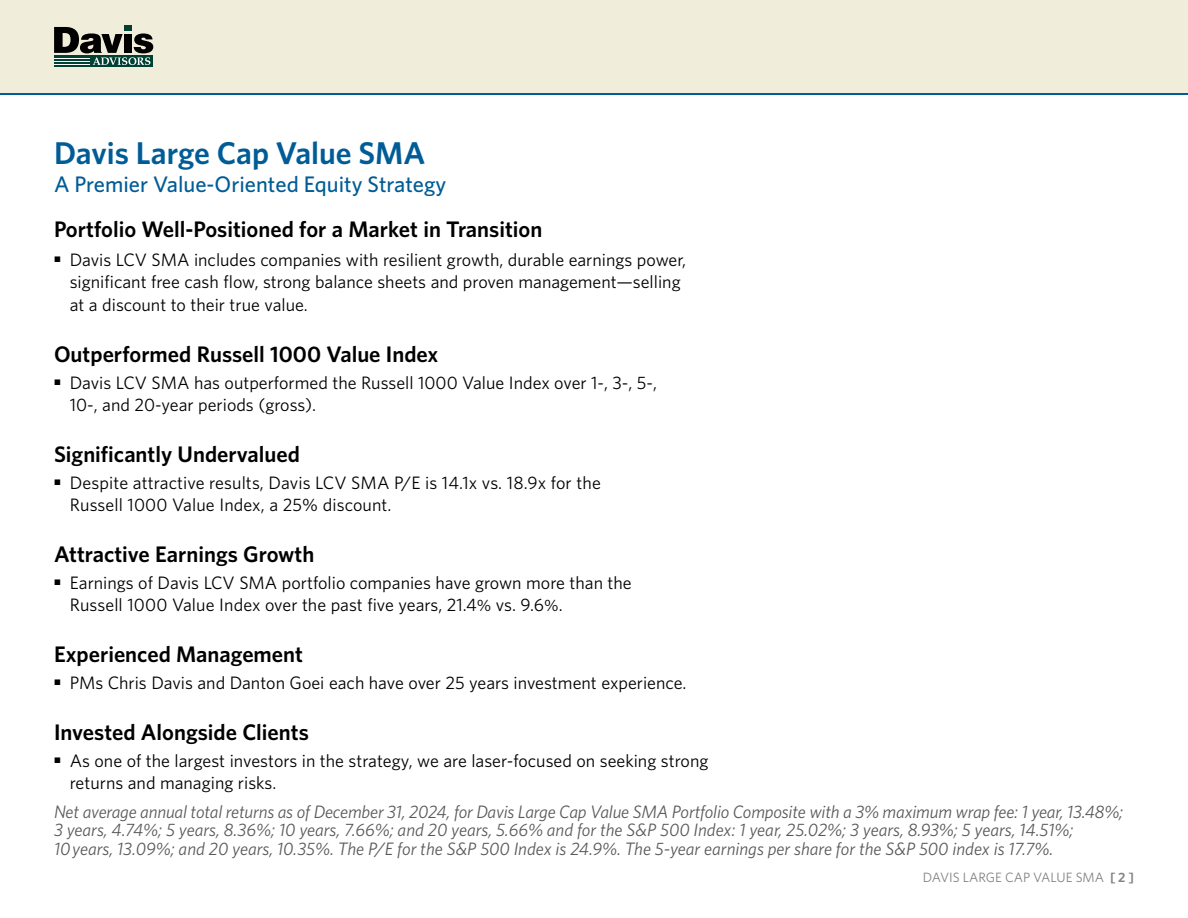
<style>
.page{position:relative;width:1188px;height:918px;background:#fff}
.page>*{position:absolute;margin:0;border:0;box-sizing:border-box;transform-origin:0 0}
.t1{font:600 31.5px "Whitney";color:#005c97}
.Body_first{font:600 22.5px "Whitney";color:#000}
.t2{font:500 22.5px "Whitney";color:#005c97}
.Body_first-2{font:18px/22.5px "Whitney";color:#000}
.Footnote_first{font:italic 18px/18.8px "Whitney";letter-spacing:-.01em;color:#58595b}
.t3{font:13.5px "Whitney";color:#808285}
.s1{font-size:16.5px}
.s2{font-weight:600}
</style>
<div class="page">
<div style="left:0;top:0;width:1188px;height:94px;background:#f0eedb"></div>
<hr style="left:0;top:94px;width:1188px;height:1px;background:#005c97">
<div style="left:124px;top:25px;width:8px;height:6px;background:#004133"></div>
<div style="left:54px;top:56px;width:99px;height:11px;background:#004133"></div>
<svg style="left:54px;top:27px;width:99px;height:38px"></svg>
<p class="t1" style="left:54px;top:132px;width:373px">Davis Large Cap Value SMA</p>
<p class="t2" style="left:54px;top:169px;width:394px">A Premier Value-Oriented Equity Strategy</p>
<p class="Body_first" style="left:54px;top:214px;width:490px">Portfolio Well-Positioned for a Market in Transition</p>
<p class="Body_first-2" style="left:70px;top:248px;width:618px;text-indent:-16px"><sup>•</sup> Davis LCV SMA includes companies with resilient growth, durable earnings power, significant free cash flow, strong balance sheets and proven management—selling at a discount to their true value.</p>
<p class="Body_first" style="left:54px;top:339px;width:386px">Outperformed Russell 1000 Value Index</p>
<p class="Body_first-2" style="left:70px;top:371px;width:589px;text-indent:-16px"><sup>•</sup> Davis LCV SMA has outperformed the Russell 1000 Value Index over 1-, 3-, 5-,<br>10-, and 20-year periods (gross).</p>
<p class="Body_first" style="left:54px;top:439px;width:247px">Significantly Undervalued</p>
<p class="Body_first-2" style="left:70px;top:471px;width:532px;text-indent:-16px"><sup>•</sup> Despite attractive results, Davis LCV SMA P/E is 14.1x vs. 18.9x for the<br>Russell 1000 Value Index, a 25% discount.</p>
<p class="Body_first" style="left:54px;top:539px;width:262px">Attractive Earnings Growth</p>
<p class="Body_first-2" style="left:70px;top:571px;width:564px;text-indent:-16px"><sup>•</sup> Earnings of Davis LCV SMA portfolio companies have grown more than the<br>Russell 1000 Value Index over the past five years, 21.4<span class="s1">%</span> vs. 9.6<span class="s1">%</span>.</p>
<p class="Body_first" style="left:54px;top:639px;width:251px">Experienced Management</p>
<p class="Body_first-2" style="left:54px;top:671px;width:634px"><sup>•</sup> PMs Chris Davis and Danton Goei each have over 25 years investment experience.</p>
<p class="Body_first" style="left:54px;top:717px;width:256px">Invested Alongside Clients</p>
<p class="Body_first-2" style="left:70px;top:749px;width:640px;text-indent:-16px"><sup>•</sup> As one of the largest investors in the strategy, we are laser-focused on seeking strong returns and managing risks.</p>
<p class="Footnote_first" style="left:54px;top:801px;width:1071px">Net average annual total returns as of December 31, 2024, for Davis Large Cap Value SMA Portfolio Composite with a 3% maximum wrap fee: 1 year, 13.48%;<br>3 years, 4.74%; 5 years, 8.36%; 10 years, 7.66%; and 20 years, 5.66% and for the S&amp;P 500 Index: 1 year, 25.02%; 3 years, 8.93%; 5 years, 14.51%;<br>10 years, 13.09%; and 20 years, 10.35%. The P/E for the S&amp;P 500 Index is 24.9%. The 5-year earnings per share for the S&amp;P 500 index is 17.7%.</p>
<p class="t3" style="left:923px;top:868px;width:213px">DAVIS LARGE CAP VALUE SMA <span class="s2">[ 2 ]</span></p>
</div>
